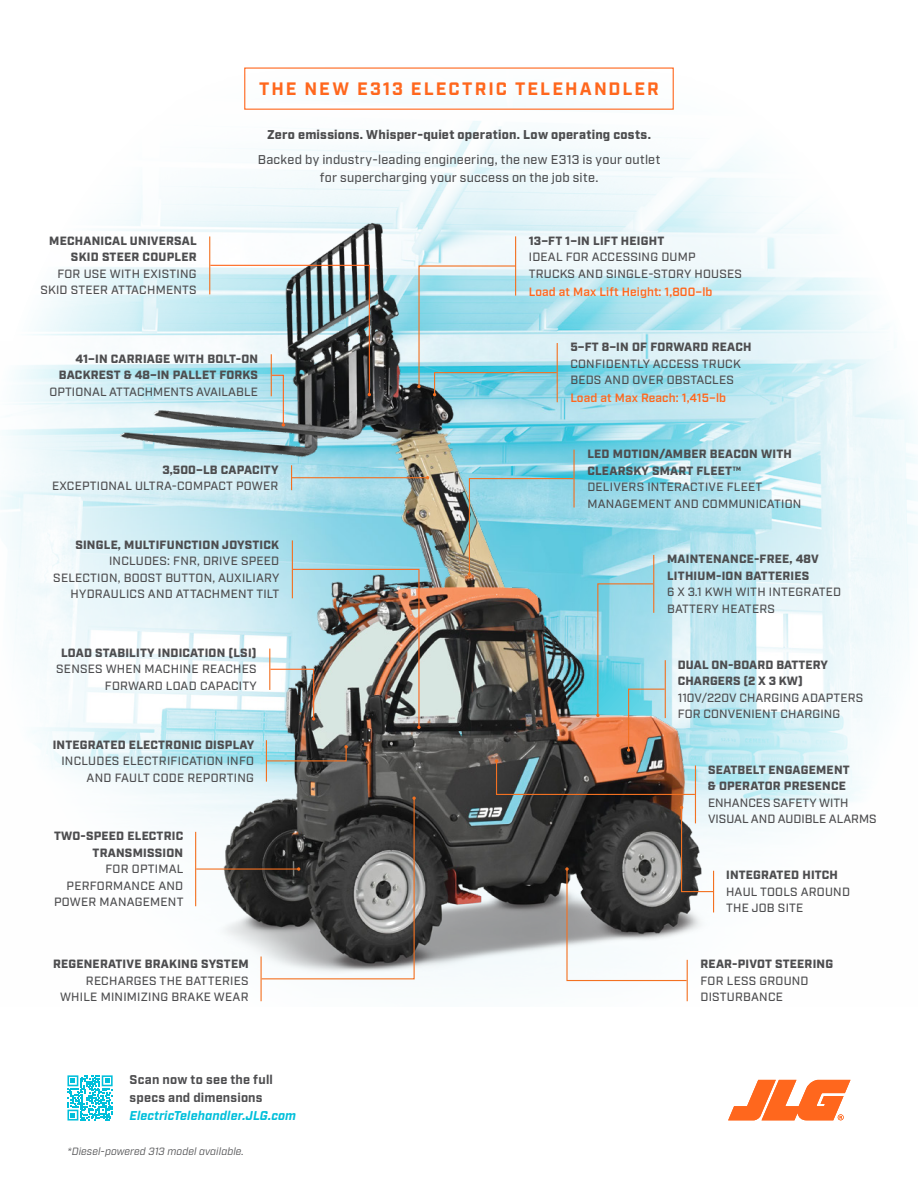
<style>
.page{position:relative;width:918px;height:1188px;background:#fff}
.page>*{position:absolute;margin:0;border:0;box-sizing:border-box;transform-origin:0 0}
.t1{font:700 18px "Industry";letter-spacing:.115em;color:#ff671d}
.t2{font:500 12.75px/18px "Industry";letter-spacing:.015em;color:#4d4d4f;text-align:center}
.t3{font:900 12.75px "Industry";letter-spacing:.015em;color:#4d4d4f}
.t4{font:700 12.75px/18px "Industry";letter-spacing:.015em;color:#4d4d4f}
.t5{font:italic 700 12.75px "Industry";letter-spacing:.01em;color:#00bfda}
.t6{font:500 12px/16.5px "Industry";letter-spacing:.02em;color:#4d4d4f}
.t7{font:900 12px/16.5px "Industry";letter-spacing:.02em;color:#4d4d4f}
.t8{font:600 12px "Industry";letter-spacing:.01em;color:#ff671d}
.t9{font:500 12px/16.5px "Industry";color:#4d4d4f}
.t10{font:italic 10.5px "Industry";letter-spacing:.01em;color:#4d4d4f}
</style>
<div class="page">
<img style="left:244px;top:67px;width:674px;height:736px">
<img style="left:0;top:133px;width:821px;height:869px">
<svg style="left:67px;top:1075px;width:46px;height:46px"></svg>
<svg style="left:728px;top:1080px;width:122px;height:40px"></svg>
<svg style="left:506px;top:211px;width:258px;height:107px"></svg>
<hr style="left:515px;top:236px;width:1px;height:60px;background:#f37121">
<div style="left:547px;top:318px;width:227px;height:109px;background:#fff;opacity:.75"></div>
<hr style="left:557px;top:343px;width:1px;height:59px;background:#f37121">
<div style="left:30px;top:440px;width:271px;height:75px;background:#fff;opacity:.75"></div>
<svg style="left:291px;top:465px;width:1px;height:25px"></svg>
<hr style="left:653px;top:555px;width:1px;height:58px;background:#f37121">
<hr style="left:687px;top:960px;width:1px;height:41px;background:#f37121">
<hr style="left:209px;top:236px;width:1px;height:58px;background:#f37121">
<hr style="left:292px;top:540px;width:1px;height:58px;background:#f37121">
<hr style="left:266px;top:740px;width:1px;height:42px;background:#f37121">
<hr style="left:195px;top:832px;width:1px;height:74px;background:#f37121">
<hr style="left:261px;top:956px;width:1px;height:45px;background:#f37121">
<hr style="left:695px;top:765px;width:1px;height:58px;background:#f37121">
<svg style="left:468px;top:477px;width:107px;height:99px;background:#84cad6"></svg>
<svg style="left:596px;top:583px;width:70px;height:169px;background:#9ec2c3"></svg>
<svg style="left:565px;top:806px;width:149px;height:176px"></svg>
<img style="left:495px;top:759px;width:201px;height:37px">
<svg style="left:267px;top:745px;width:81px;height:17px"></svg>
<svg style="left:417px;top:265px;width:141px;height:131px;background:#a9dbe5"></svg>
<svg style="left:209px;top:264px;width:162px;height:163px;background:#92a7ac"></svg>
<img style="left:269px;top:568px;width:152px;height:161px">
<hr style="left:291px;top:477px;width:137px;height:1px;background:#f37121">
<hr style="left:196px;top:868px;width:103px;height:2px;background:#f37121">
<svg style="left:261px;top:796px;width:155px;height:184px;background:#656362"></svg>
<hr style="left:573px;top:450px;width:2px;height:58px;background:#f37121">
<h1 class="t1" style="left:259px;top:78px;width:401px">THE NEW E313 ELECTRIC TELEHANDLER</h1>
<p class="t7" style="left:49px;top:233px;width:149px;text-align:right">MECHANICAL UNIVERSAL<br>SKID STEER COUPLER</p>
<p class="t6" style="left:40px;top:266px;width:158px;text-align:right">FOR USE WITH EXISTING<br>SKID STEER ATTACHMENTS</p>
<p class="t3" style="left:267px;top:127px;width:385px">Zero emissions. Whisper-quiet operation. Low operating costs.</p>
<p class="t2" style="left:258px;top:151px;width:404px">Backed by industry-leading engineering, the new E313 is your outlet for supercharging your success on the job site.</p>
<p class="t7" style="left:529px;top:233px;width:137px">13–FT 1–IN LIFT HEIGHT</p>
<p class="t6" style="left:529px;top:249px;width:215px">IDEAL FOR ACCESSING DUMP<br>TRUCKS AND SINGLE-STORY HOUSES</p>
<p class="t8" style="left:529px;top:284px;width:185px">Load at Max Lift Height: 1,800–lb</p>
<p class="t7" style="left:59px;top:351px;width:201px;text-align:right">41–IN CARRIAGE WITH BOLT-ON<br>BACKREST &amp; 48–IN PALLET FORKS</p>
<p class="t6" style="left:49px;top:384px;width:210px">OPTIONAL ATTACHMENTS AVAILABLE</p>
<p class="t7" style="left:162px;top:462px;width:118px">3,500–LB CAPACITY</p>
<p class="t6" style="left:52px;top:478px;width:228px">EXCEPTIONAL ULTRA-COMPACT POWER</p>
<p class="t7" style="left:75px;top:537px;width:205px">SINGLE, MULTIFUNCTION JOYSTICK</p>
<p class="t6" style="left:53px;top:553px;width:228px;text-align:right">INCLUDES: FNR, DRIVE SPEED<br>SELECTION, BOOST BUTTON, AUXILIARY<br>HYDRAULICS AND ATTACHMENT TILT</p>
<p class="t7" style="left:61px;top:645px;width:197px">LOAD STABILITY INDICATION (LSI)</p>
<p class="t6" style="left:56px;top:661px;width:202px;text-align:right">SENSES WHEN MACHINE REACHES<br>FORWARD LOAD CAPACITY</p>
<p class="t7" style="left:53px;top:737px;width:203px">INTEGRATED ELECTRONIC DISPLAY</p>
<p class="t6" style="left:61px;top:753px;width:194px;text-align:right">INCLUDES ELECTRIFICATION INFO<br>AND FAULT CODE REPORTING</p>
<p class="t7" style="left:54px;top:828px;width:131px;text-align:right">TWO-SPEED ELECTRIC<br>TRANSMISSION</p>
<p class="t6" style="left:54px;top:861px;width:131px;text-align:right">FOR OPTIMAL<br>PERFORMANCE AND<br>POWER MANAGEMENT</p>
<p class="t7" style="left:53px;top:956px;width:197px">REGENERATIVE BRAKING SYSTEM</p>
<p class="t6" style="left:60px;top:973px;width:190px;text-align:right">RECHARGES THE BATTERIES<br>WHILE MINIMIZING BRAKE WEAR</p>
<p class="t4" style="left:130px;top:1072px;width:145px">Scan now to see the full specs and dimensions</p>
<p class="t5" style="left:130px;top:1108px;width:168px">ElectricTelehandler.JLG.com</p>
<p class="t10" style="left:68px;top:1145px;width:178px">*Diesel-powered 313 model available.</p>
<p class="t7" style="left:570px;top:340px;width:183px">5–FT 8–IN OF FORWARD REACH</p>
<p class="t6" style="left:570px;top:356px;width:172px">CONFIDENTLY ACCESS TRUCK<br>BEDS AND OVER OBSTACLES</p>
<p class="t8" style="left:570px;top:391px;width:157px">Load at Max Reach: 1,415–lb</p>
<p class="t7" style="left:587px;top:446px;width:206px">LED MOTION/AMBER BEACON WITH<br>CLEARSKY SMART FLEET™</p>
<p class="t6" style="left:587px;top:479px;width:215px">DELIVERS INTERACTIVE FLEET<br>MANAGEMENT AND COMMUNICATION</p>
<p class="t7" style="left:667px;top:552px;width:153px">MAINTENANCE-FREE, 48V<br>LITHIUM-ION BATTERIES</p>
<p class="t6" style="left:667px;top:584px;width:176px">6 X 3.1 KWH WITH INTEGRATED<br>BATTERY HEATERS</p>
<p class="t7" style="left:678px;top:657px;width:152px">DUAL ON-BOARD BATTERY<br>CHARGERS (2 X 3 KW)</p>
<p class="t6" style="left:678px;top:690px;width:187px">110V/220V CHARGING ADAPTERS<br>FOR CONVENIENT CHARGING</p>
<p class="t7" style="left:708px;top:762px;width:143px">SEATBELT ENGAGEMENT &amp; OPERATOR PRESENCE</p>
<p class="t9" style="left:708px;top:795px;width:170px">ENHANCES SAFETY WITH<br>VISUAL AND AUDIBLE ALARMS</p>
<p class="t7" style="left:726px;top:867px;width:113px">INTEGRATED HITCH</p>
<p class="t6" style="left:726px;top:884px;width:125px">HAUL TOOLS AROUND<br>THE JOB SITE</p>
<p class="t7" style="left:701px;top:956px;width:134px">REAR-PIVOT STEERING</p>
<p class="t6" style="left:701px;top:973px;width:110px">FOR LESS GROUND<br>DISTURBANCE</p>
</div>
